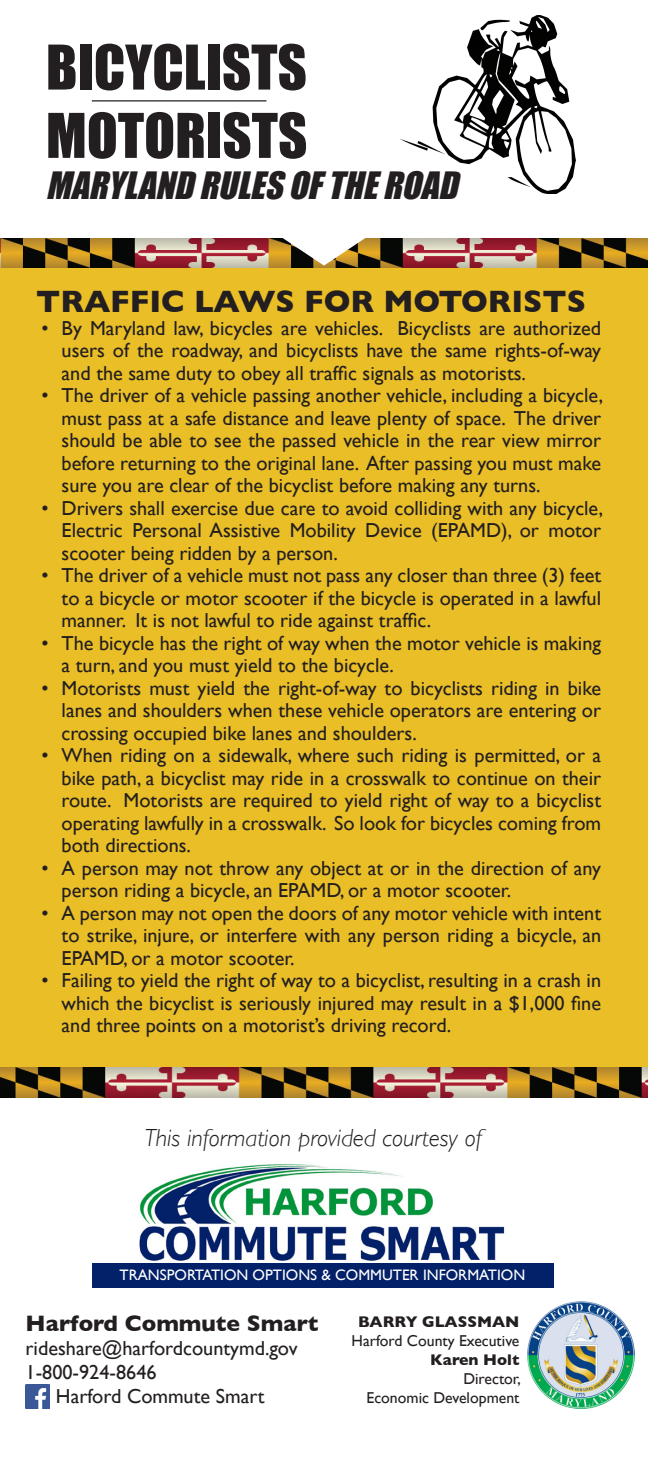
<style>
.page{position:relative;width:648px;height:1458px;background:#fff}
.page>*{position:absolute;margin:0;border:0;box-sizing:border-box;transform-origin:0 0}
.t1{font:56.93px "Impact";color:#231f20}
.t2{font:italic 34.65px "Impact";color:#231f20}
.t3{font:700 31.5px "Gill Sans";color:#231f20}
.t4{font:italic 300 24.75px "Gill Sans";color:#231f20}
.t5{font:700 22.72px "Gill Sans";color:#231f20}
.t6{font:20.25px/22.5px "Gill Sans";color:#231f20;text-align:justify}
.t7{font:15.75px "Gill Sans";color:#231f20}
.t8{font:700 15.75px "Gill Sans";color:#231f20}
.t9{font:15.3px "Gill Sans";color:#fff}
</style>
<div class="page">
<div style="left:0;top:253px;width:648px;height:829px;background:#eabe26"></div>
<img style="left:527px;top:1301px;width:108px;height:108px">
<img style="left:26px;top:1385px;width:23px;height:23px">
<img style="left:135px;top:1164px;width:375px;height:100px">
<div style="left:92px;top:1264px;width:462px;height:24px;background:#032169"></div>
<img style="left:0;top:1067px;width:648px;height:30px">
<hr style="left:92px;top:100px;width:174px;height:1px;background:#231f20">
<img style="left:0;top:238px;width:648px;height:30px">
<svg style="left:279px;top:238px;width:90px;height:28px"></svg>
<div style="left:400px;top:15px;width:176px;height:180px;background:#231f20;opacity:.75"></div>
<p class="t1" style="left:46px;top:23px;width:262px">BICYCLISTS</p>
<p class="t1" style="left:46px;top:91px;width:263px">MOTORISTS</p>
<p class="t2" style="left:46px;top:159px;width:424px">MARYLANDRULESOFTHEROAD</p>
<p class="t3" style="left:36px;top:277px;width:551px">TRAFFIC LAWS FOR MOTORISTS</p>
<p class="t6" style="left:62px;top:317px;width:541px;text-indent:-20px">• By Maryland law, bicycles are vehicles. Bicyclists are authorized users of the roadway, and bicyclists have the same rights-of-way and the same duty to obey all traffic signals as motorists.</p>
<p class="t6" style="left:62px;top:384px;width:543px;text-indent:-20px">• The driver of a vehicle passing another vehicle, including a bicycle, must pass at a safe distance and leave plenty of space. The driver should be able to see the passed vehicle in the rear view mirror before returning to the original lane. After passing you must make sure you are clear of the bicyclist before making any turns.</p>
<p class="t6" style="left:62px;top:497px;width:543px;text-indent:-20px">• Drivers shall exercise due care to avoid colliding with any bicycle, Electric Personal Assistive Mobility Device (EPAMD), or motor scooter being ridden by a person.</p>
<p class="t6" style="left:62px;top:564px;width:541px;text-indent:-20px">• The driver of a vehicle must not pass any closer than three (3) feet to a bicycle or motor scooter if the bicycle is operated in a lawful manner. It is not lawful to ride against traffic.</p>
<p class="t6" style="left:62px;top:632px;width:541px;text-indent:-20px">• The bicycle has the right of way when the motor vehicle is making a turn, and you must yield to the bicycle.</p>
<p class="t6" style="left:62px;top:677px;width:541px;text-indent:-20px">• Motorists must yield the right-of-way to bicyclists riding in bike lanes and shoulders when these vehicle operators are entering or crossing occupied bike lanes and shoulders.</p>
<p class="t6" style="left:62px;top:744px;width:541px;text-indent:-20px">• When riding on a sidewalk, where such riding is permitted, or a bike path, a bicyclist may ride in a crosswalk to continue on their route. Motorists are required to yield right of way to a bicyclist operating lawfully in a crosswalk. So look for bicycles coming from both directions.</p>
<p class="t6" style="left:62px;top:857px;width:541px;text-indent:-20px">• A person may not throw any object at or in the direction of any person riding a bicycle, an EPAMD, or a motor scooter.</p>
<p class="t6" style="left:62px;top:902px;width:541px;text-indent:-20px">• A person may not open the doors of any motor vehicle with intent to strike, injure, or interfere with any person riding a bicycle, an EPAMD, or a motor scooter.</p>
<p class="t6" style="left:62px;top:969px;width:541px;text-indent:-20px">• Failing to yield the right of way to a bicyclist, resulting in a crash in which the bicyclist is seriously injured may result in a $1,000 fine and three points on a motorist’s driving record.</p>
<p class="t4" style="left:144px;top:1123px;width:339px">This information provided courtesy of</p>
<p class="t9" style="left:119px;top:1266px;width:407px">TRANSPORTATION OPTIONS &amp; COMMUTER INFORMATION</p>
<p class="t5" style="left:26px;top:1305px;width:294px">Harford Commute Smart</p>
<p class="t6" style="left:26px;top:1337px;width:274px">rideshare@harfordcountymd.gov</p>
<p class="t6" style="left:26px;top:1361px;width:132px">1-800-924-8646</p>
<p class="t6" style="left:56px;top:1385px;width:210px">Harford Commute Smart</p>
<p class="t8" style="left:358px;top:1309px;width:163px">BARRY GLASSMAN</p>
<p class="t7" style="left:352px;top:1331px;width:169px">Harford County Executive</p>
<p class="t8" style="left:430px;top:1347px;width:91px">Karen Holt</p>
<p class="t7" style="left:463px;top:1369px;width:59px">Director,</p>
<p class="t7" style="left:367px;top:1388px;width:154px">Economic Development</p>
</div>
